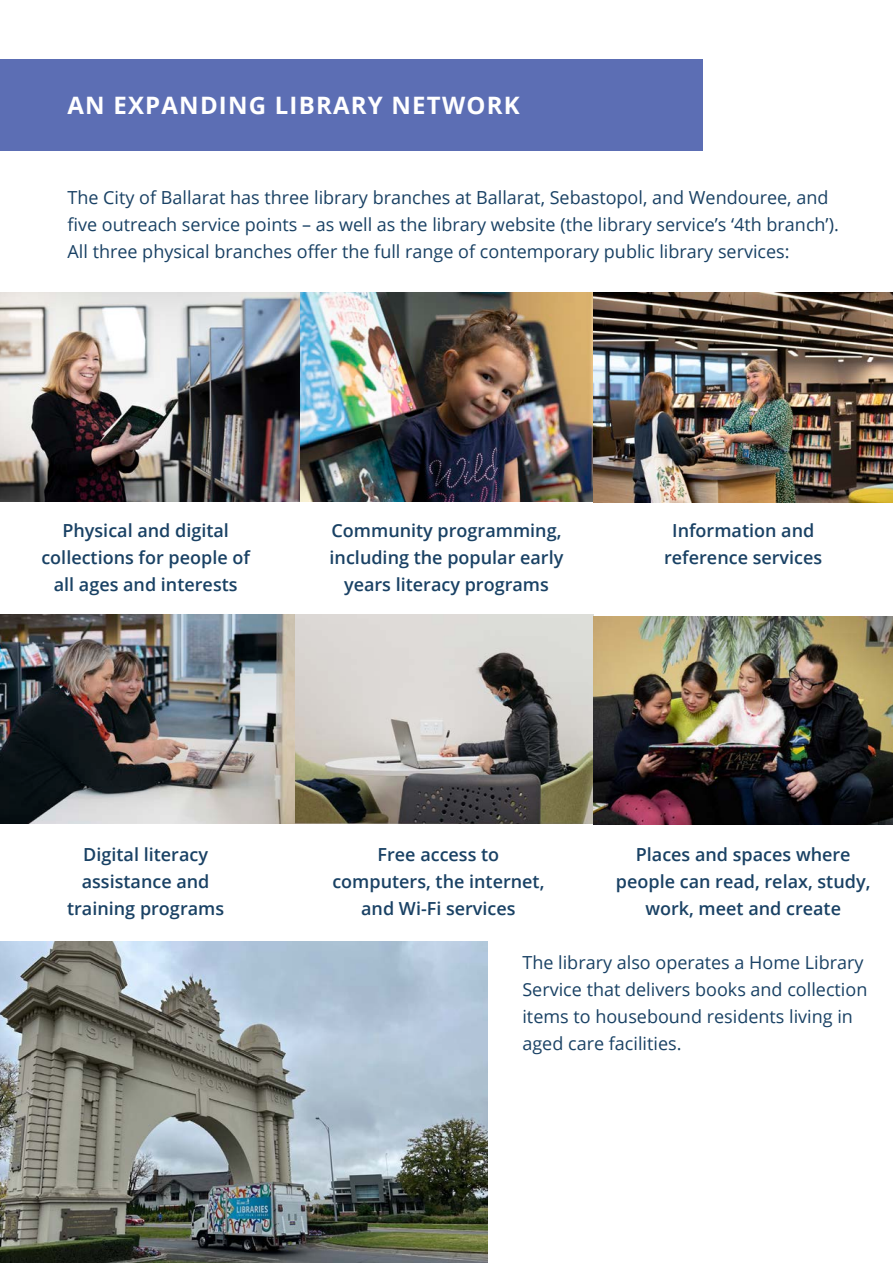
<style>
.page{position:relative;width:893px;height:1263px;background:#fff}
.page>*{position:absolute;margin:0;border:0;box-sizing:border-box;transform-origin:0 0}
.Chapter_Title_-_Alig{font:700 24px "Open Sans";letter-spacing:.05em;color:#fff}
.Body_Text{font:18px/27px "Open Sans";color:#194164}
.Body_Text-2{font:600 18px/27px "Open Sans";color:#194164;text-align:center}
</style>
<div class="page">
<div style="left:0;top:59px;width:702px;height:92px;background:#5c6eb4"></div>
<img style="left:0;top:293px;width:893px;height:209px">
<img style="left:0;top:615px;width:295px;height:208px">
<svg style="left:295px;top:615px;width:298px;height:208px;background:#a4a19c"></svg>
<img style="left:593px;top:616px;width:300px;height:209px">
<img style="left:0;top:942px;width:488px;height:321px">
<p class="Chapter_Title_-_Alig" style="left:68px;top:88px;width:454px">AN EXPANDING LIBRARY NETWORK</p>
<p class="Body_Text" style="left:68px;top:184px;width:773px">The City of Ballarat has three library branches at Ballarat, Sebastopol, and Wendouree, and five outreach service points – as well as the library website (the library service’s ‘4th branch’).<br>All three physical branches offer the full range of contemporary public library services:</p>
<p class="Body_Text-2" style="left:41px;top:517px;width:210px">Physical and digital collections for people of all ages and interests</p>
<p class="Body_Text-2" style="left:664px;top:517px;width:160px">Information and reference services</p>
<p class="Body_Text-2" style="left:330px;top:517px;width:235px">Community programming, including the popular early years literacy programs</p>
<p class="Body_Text-2" style="left:67px;top:841px;width:159px">Digital literacy assistance and training programs</p>
<p class="Body_Text-2" style="left:332px;top:841px;width:214px">Free access to computers, the internet, and Wi-Fi services</p>
<p class="Body_Text-2" style="left:616px;top:841px;width:256px">Places and spaces where people can read, relax, study, work, meet and create</p>
<p class="Body_Text" style="left:522px;top:949px;width:346px">The library also operates a Home Library Service that delivers books and collection items to housebound residents living in aged care facilities.</p>
</div>
